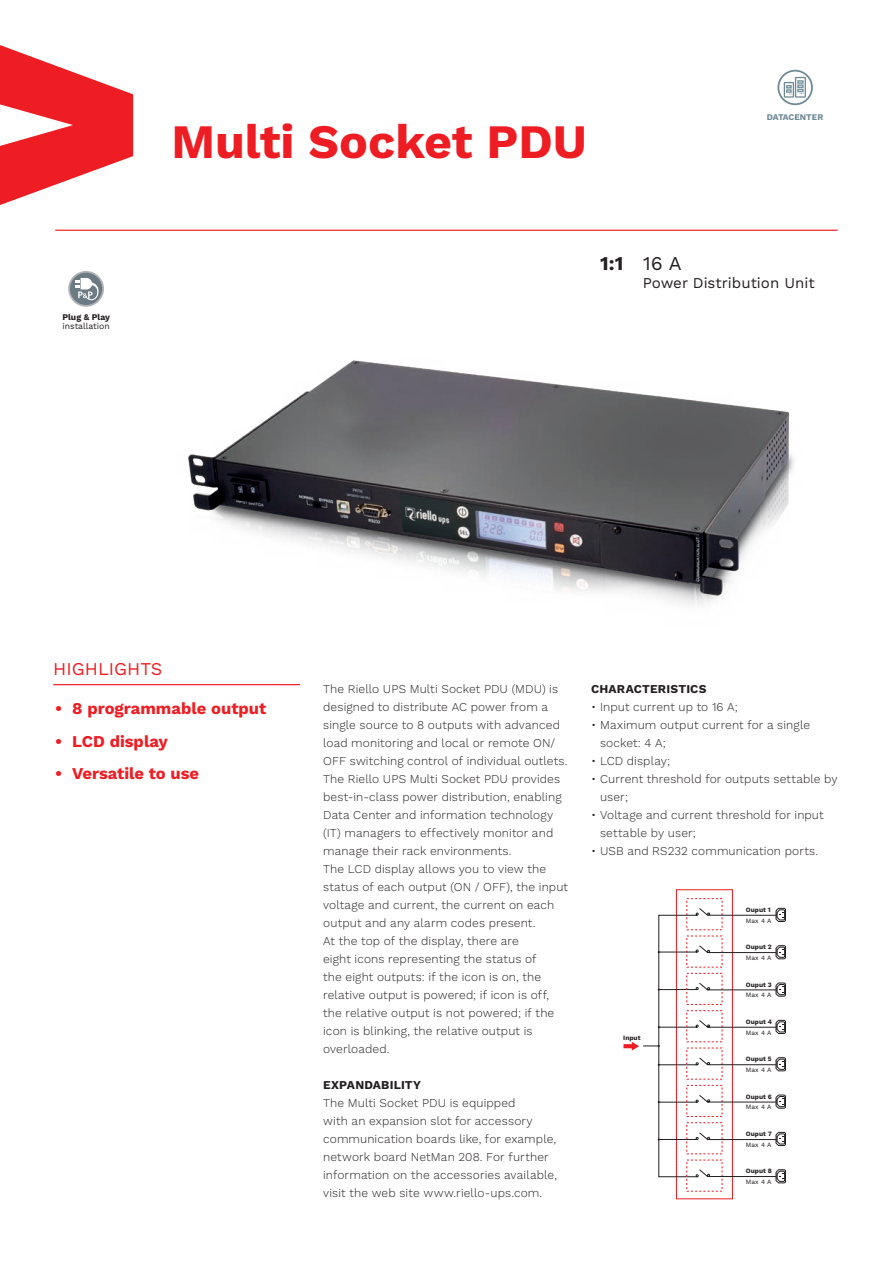
<style>
.page{position:relative;width:893px;height:1263px;background:#fff}
.page>*{position:absolute;margin:0;border:0;box-sizing:border-box;transform-origin:0 0}
.TITOLI_BIG{font:700 48px "Work Sans";color:#ee1d23}
.t1{font:700 19.5px "Work Sans";color:#231f20}
.t2{font:18px "Work Sans";color:#ee1d23}
.t3{font:700 16.5px "Work Sans";color:#ee1d23}
.TITOLI{font:15px "Work Sans";color:#231f20}
.t4{font:300 12px/18px "Work Sans";letter-spacing:.01em;color:#231f20}
.t5{font:700 12px "Work Sans";letter-spacing:.015em;color:#231f20}
.t6{font:8.7px "Work Sans";color:#231f20}
.t7{font:700 8.7px "Work Sans";color:#6c8895}
.t8{font:700 8.7px "Work Sans";color:#231f20}
.t9{font:700 6.6px/10.6px "Work Sans";color:#231f20}
.s1{font-weight:400}
</style>
<div class="page">
<svg style="left:0;top:45px;width:133px;height:160px"></svg>
<hr style="left:55px;top:230px;width:783px;height:1px;background:#ee1d23">
<hr style="left:53px;top:684px;width:247px;height:1px;background:#ee1d23">
<svg style="left:777px;top:70px;width:36px;height:35px"></svg>
<div style="left:779px;top:72px;width:32px;height:31px;background:#fff;border-radius:50%"></div>
<svg style="left:784px;top:77px;width:22px;height:21px"></svg>
<img style="left:188px;top:360px;width:606px;height:245px">
<svg style="left:68px;top:271px;width:36px;height:36px"></svg>
<div style="left:70px;top:273px;width:32px;height:32px;background:#6b7a83;border-radius:50%"></div>
<svg style="left:76px;top:278px;width:23px;height:23px"></svg>
<svg style="left:623px;top:898px;width:163px;height:293px"></svg>
<p class="t8" style="left:62px;top:312px;width:49px">Plug &amp; Play</p>
<p class="t6" style="left:62px;top:321px;width:49px">installation</p>
<p class="TITOLI_BIG" style="left:171px;top:114px;width:417px">Multi Socket PDU</p>
<p class="t7" style="left:767px;top:112px;width:58px">DATACENTER</p>
<p class="t1" style="left:600px;top:252px;width:83px">1:1 <span class="s1">16 A</span></p>
<p class="TITOLI" style="left:643px;top:274px;width:173px">Power Distribution Unit</p>
<p class="t2" style="left:53px;top:658px;width:110px">HIGHLIGHTS</p>
<p class="t3" style="left:55px;top:699px;width:213px">• 8 programmable output</p>
<p class="t3" style="left:55px;top:731px;width:114px">• LCD display</p>
<p class="t3" style="left:55px;top:764px;width:145px">• Versatile to use</p>
<p class="t4" style="left:323px;top:680px;width:246px">The Riello UPS Multi Socket PDU (MDU) is designed to distribute AC power from a single source to 8 outputs with advanced load monitoring and local or remote ON/ OFF switching control of individual outlets.</p>
<p class="t4" style="left:323px;top:770px;width:240px">The Riello UPS Multi Socket PDU provides best-in-class power distribution, enabling Data Center and information technology (IT) managers to effectively monitor and manage their rack environments.</p>
<p class="t4" style="left:323px;top:860px;width:246px">The LCD display allows you to view the status of each output (ON / OFF), the input voltage and current, the current on each output and any alarm codes present.</p>
<p class="t4" style="left:323px;top:932px;width:233px">At the top of the display, there are<br>eight icons representing the status of the eight outputs: if the icon is on, the relative output is powered; if icon is off, the relative output is not powered; if the icon is blinking, the relative output is overloaded.</p>
<p class="t5" style="left:323px;top:1078px;width:99px">EXPANDABILITY</p>
<p class="t4" style="left:323px;top:1094px;width:235px">The Multi Socket PDU is equipped<br>with an expansion slot for accessory communication boards like, for example, network board NetMan 208. For further information on the accessories available, visit the web site www.riello-ups.com.</p>
<p class="t5" style="left:591px;top:682px;width:117px">CHARACTERISTICS</p>
<p class="t4" style="left:591px;top:698px;width:148px">• Input current up to 16 A;</p>
<p class="t4" style="left:600px;top:716px;width:212px;text-indent:-9px">• Maximum output current for a single socket: 4 A;</p>
<p class="t4" style="left:591px;top:752px;width:81px">• LCD display;</p>
<p class="t4" style="left:600px;top:770px;width:239px;text-indent:-9px">• Current threshold for outputs settable by user;</p>
<p class="t4" style="left:600px;top:806px;width:225px;text-indent:-9px">• Voltage and current threshold for input settable by user;</p>
<p class="t4" style="left:591px;top:842px;width:229px">• USB and RS232 communication ports.</p>
<p class="t9" style="left:623px;top:1033px;width:19px">Input</p>
<p class="t9" style="left:746px;top:905px;width:27px">Ouput 1<br><span class="s1">Max 4 A</span></p>
<p class="t9" style="left:746px;top:942px;width:27px">Ouput 2<br><span class="s1">Max 4 A</span></p>
<p class="t9" style="left:746px;top:979px;width:27px">Ouput 3<br><span class="s1">Max 4 A</span></p>
<p class="t9" style="left:746px;top:1017px;width:28px">Ouput 4<br><span class="s1">Max 4 A</span></p>
<p class="t9" style="left:746px;top:1054px;width:27px">Ouput 5<br><span class="s1">Max 4 A</span></p>
<p class="t9" style="left:746px;top:1091px;width:27px">Ouput 6<br><span class="s1">Max 4 A</span></p>
<p class="t9" style="left:746px;top:1129px;width:27px">Ouput 7<br><span class="s1">Max 4 A</span></p>
<p class="t9" style="left:746px;top:1166px;width:28px">Ouput 8<br><span class="s1">Max 4 A</span></p>
</div>
